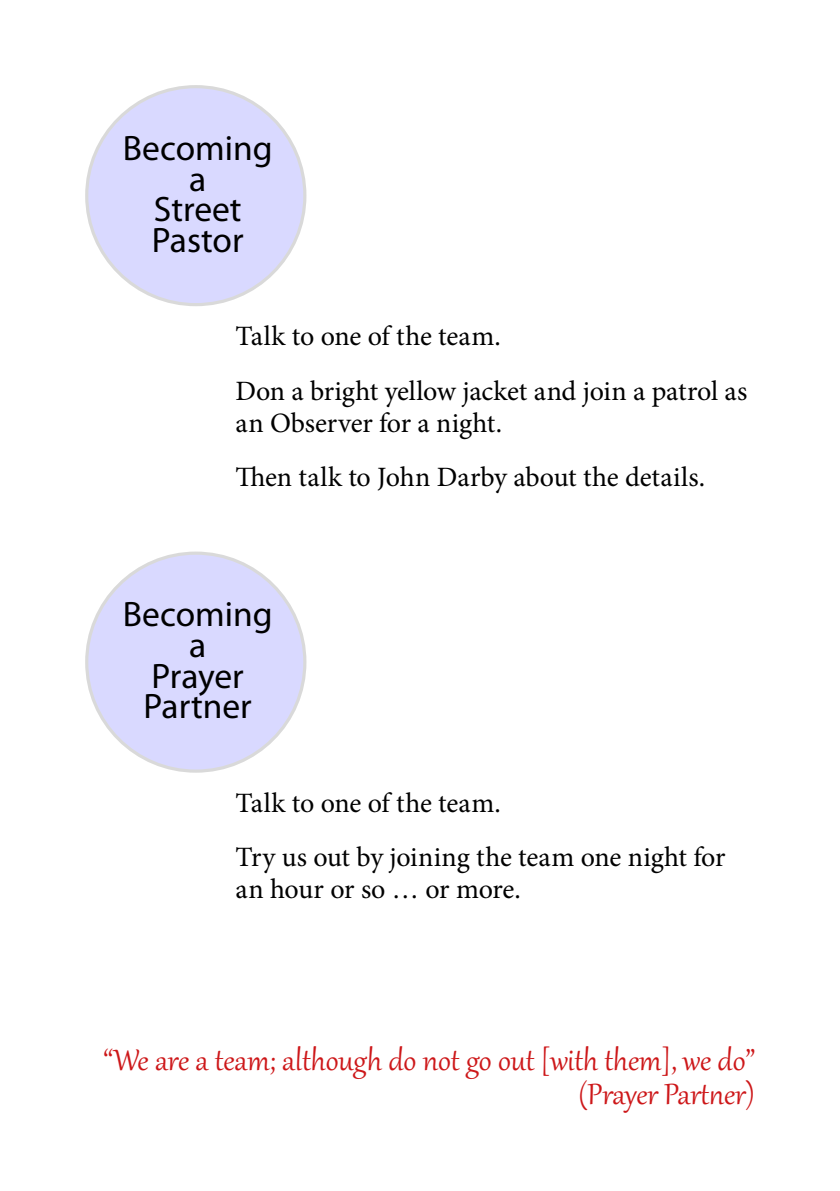
<style>
.page{position:relative;width:840px;height:1191px;background:#fff}
.page>*{position:absolute;margin:0;border:0;box-sizing:border-box;transform-origin:0 0}
.t1{font:36px/34px "Gabriola";color:#cd1719;text-align:right}
.t2{font:35.4px/30.6px "Myriad Pro";color:#000;text-align:center}
.t3{font:28px/54.6px "Minion Pro";letter-spacing:-.005em;color:#000}
</style>
<div class="page">
<div style="left:87px;top:87px;width:218px;height:218px;background:#d9d9ff;border-radius:50%"></div>
<div style="left:87px;top:553px;width:218px;height:218px;background:#d9d9ff;border-radius:50%"></div>
<p class="t2" style="left:123px;top:132px;width:151px">Becoming a<br>Street<br>Pastor</p>
<p class="t3" style="left:235px;top:309px;width:513px">Talk to one of the team.<br>Don a bright yellow jacket and join a patrol as</p>
<p class="t3" style="left:235px;top:396px;width:471px">an Observer for a night.<br>Then talk to John Darby about the details.</p>
<p class="t2" style="left:123px;top:598px;width:151px">Becoming a<br>Prayer<br>Partner</p>
<p class="t3" style="left:235px;top:775px;width:491px">Talk to one of the team.<br>Try us out by joining the team one night for</p>
<p class="t3" style="left:235px;top:862px;width:286px">an hour or so … or more.</p>
<p class="t1" style="left:103px;top:1040px;width:653px">“We are a team; although do not go out [with them], we do” (Prayer Partner)</p>
</div>
